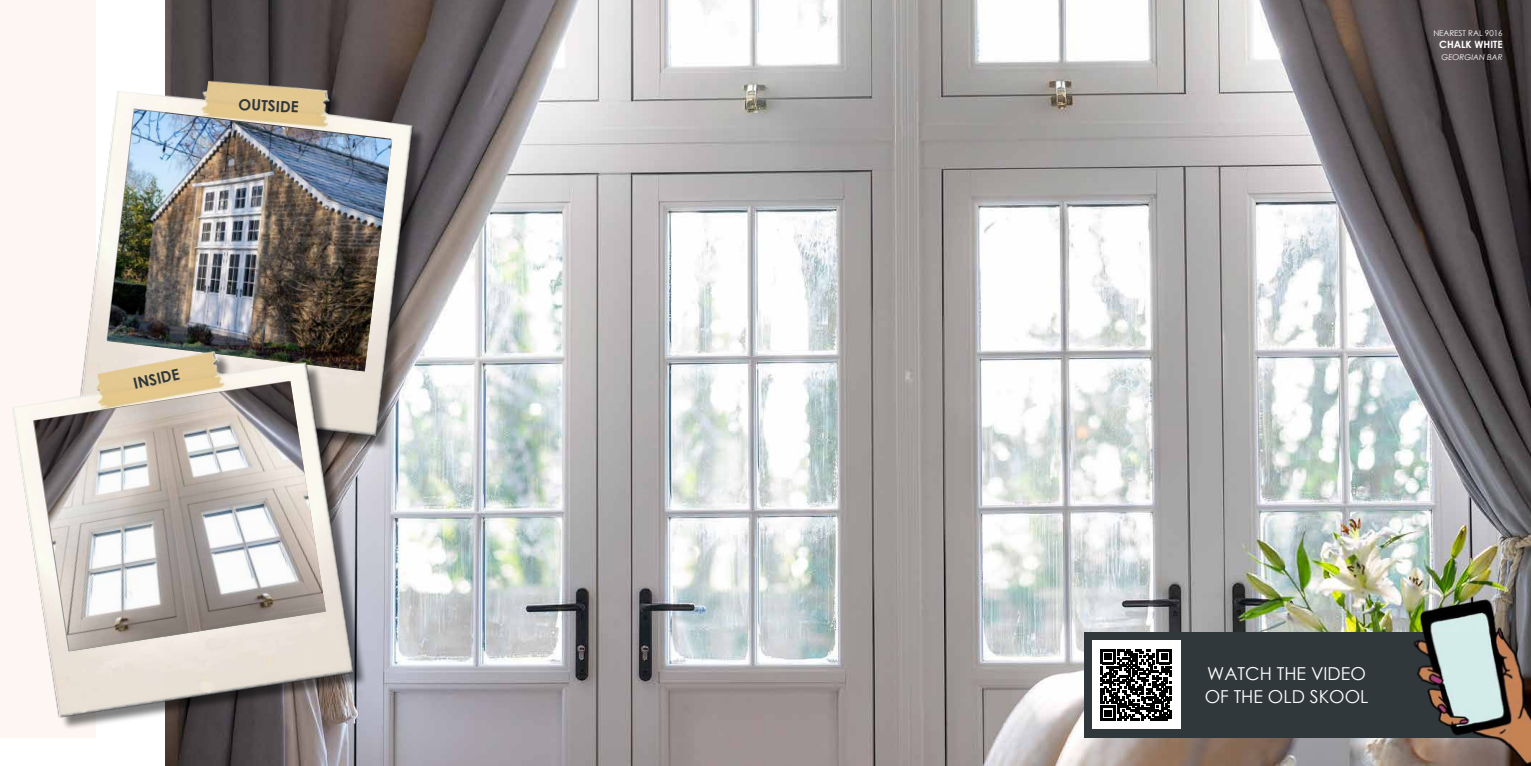
<style>
.page{position:relative;width:1531px;height:766px;background:#fff}
.page>*{position:absolute;margin:0;border:0;box-sizing:border-box;transform-origin:0 0}
.t1{font:17.8px/22.3px "Century Gothic";color:#fff}
.t2{font:700 15.4px "Century Gothic";color:#30383b}
.t3{font:700 10px "Century Gothic";color:#fff}
.t4{font:8px "Century Gothic";color:#fff}
.t5{font:italic 8px "Century Gothic";color:#fff}
</style>
<div class="page">
<img style="left:166px;top:0;width:1365px;height:765px">
<div style="left:0;top:0;width:96px;height:737px;background:#fdf6f3"></div>
<img style="left:88px;top:54px;width:360px;height:417px">
<img style="left:107px;top:109px;width:285px;height:262px">
<img style="left:0;top:324px;width:390px;height:427px">
<img style="left:34px;top:381px;width:292px;height:270px">
<div style="left:1083px;top:632px;width:419px;height:105px;background:#30383b"></div>
<div style="left:1091px;top:640px;width:89px;height:89px;background:#fff"></div>
<svg style="left:1100px;top:649px;width:72px;height:71px"></svg>
<img style="left:1407px;top:597px;width:124px;height:168px">
<p class="t2" style="left:239px;top:92px;width:62px;rotate:3deg">OUTSIDE</p>
<p class="t2" style="left:131px;top:372px;width:48px;rotate:-13deg">INSIDE</p>
<p class="t4" style="left:1433px;top:27px;width:71px">NEAREST RAL 9016</p>
<p class="t3" style="left:1439px;top:37px;width:65px">CHALK WHITE</p>
<p class="t5" style="left:1441px;top:51px;width:63px">GEORGIAN BAR</p>
<p class="t1" style="left:1204px;top:662px;width:165px">WATCH THE VIDEO<br>OF THE OLD SKOOL</p>
</div>
